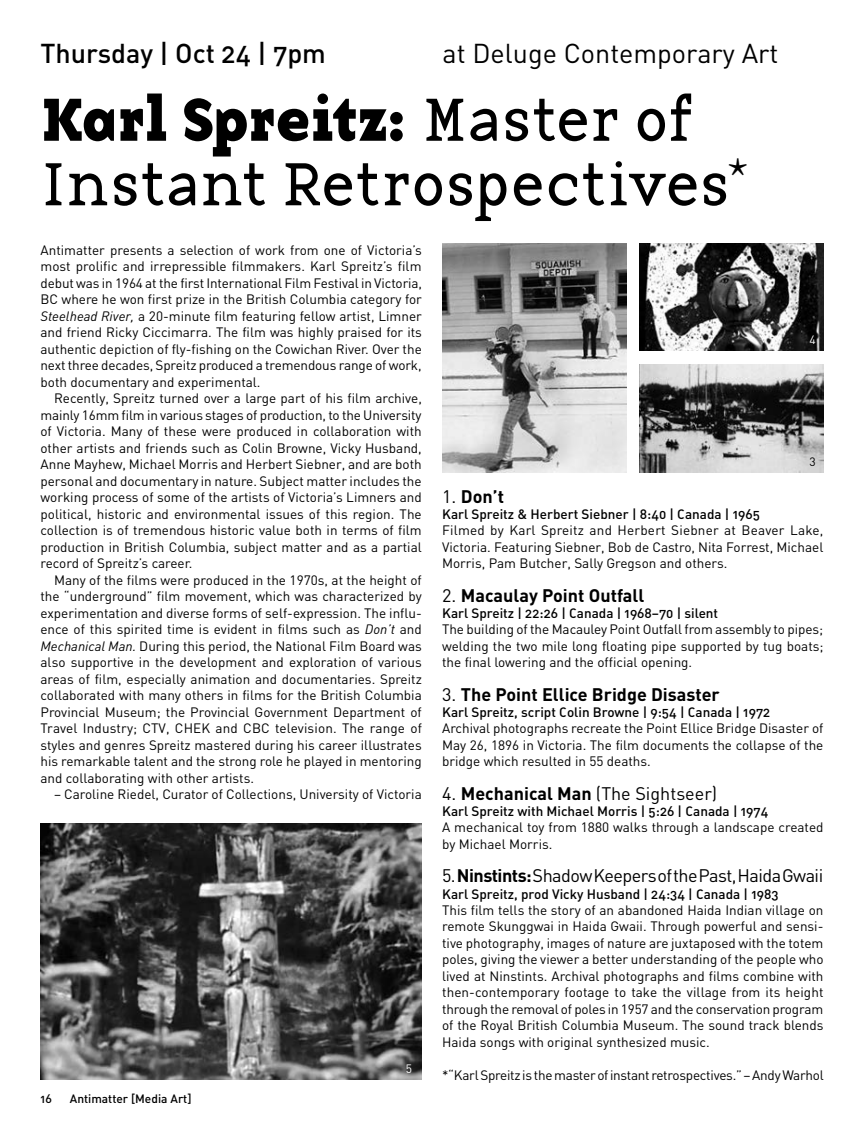
<style>
.page{position:relative;width:864px;height:1134px;background:#fff}
.page>*{position:absolute;margin:0;border:0;box-sizing:border-box;transform-origin:0 0}
.t1{font:63px "Base Twelve Serif";letter-spacing:-.03em;color:#000}
.t2{font:63px "Base Twelve Serif B";letter-spacing:-.045em;color:#000}
.t3{font:27px "DIN";color:#000}
.t4{font:27px "DIN Medium Alternate";color:#000}
.t5{font:700 18px "DIN";color:#000}
.t6{font:18px "DIN";letter-spacing:-.03em;color:#000}
.t7{font:18px "DIN";color:#000}
.t8{font:13.5px/16.5px "DIN";color:#000;text-align:justify}
.t9{font:13.5px "DIN Medium Alternate";color:#000}
.t10{font:13.5px "DIN";letter-spacing:-.02em;color:#000}
.t11{font:12px "DIN Medium Alternate";color:#000}
.t12{font:12px "DIN";color:#fff}
.t13{font:12px "DIN";color:#000}
.s1{font-family:"Base Twelve Serif"}
.s2{font-style:italic}
.s3{font-weight:400}
.s4{font-weight:700}
</style>
<div class="page">
<img style="left:442px;top:243px;width:184px;height:229px">
<img style="left:640px;top:243px;width:184px;height:108px">
<img style="left:640px;top:364px;width:184px;height:108px">
<img style="left:40px;top:824px;width:382px;height:256px">
<h2 class="t4" style="left:40px;top:36px;width:287px">Thursday | Oct 24 | 7pm</h2>
<h2 class="t3" style="left:443px;top:36px;width:338px">at Deluge Contemporary Art</h2>
<h1 class="t2" style="left:40px;top:75px;width:654px">Karl Spreitz: <span class="s1">Master of</span></h1>
<h1 class="t1" style="left:40px;top:145px;width:710px">Instant Retrospectives<sup>*</sup></h1>
<p class="t8" style="left:40px;top:242px;width:383px">Antimatter presents a selection of work from one of Victoria’s most prolific and irrepressible filmmakers. Karl Spreitz’s film debut was in 1964 at the first International Film Festival in Victoria, BC where he won first prize in the British Columbia category for <span class="s2">Steelhead River,</span> a 20-minute film featuring fellow artist, Limner and friend Ricky Ciccimarra. The film was highly praised for its authentic depiction of fly-fishing on the Cowichan River. Over the next three decades, Spreitz produced a tremendous range of work, both documentary and experimental.</p>
<p class="t8" style="left:40px;top:390px;width:383px;text-indent:14px">Recently, Spreitz turned over a large part of his film archive, mainly 16mm film in various stages of production, to the University of Victoria. Many of these were produced in collaboration with other artists and friends such as Colin Browne, Vicky Husband, Anne Mayhew, Michael Morris and Herbert Siebner, and are both personal and documentary in nature. Subject matter includes the working process of some of the artists of Victoria’s Limners and political, historic and environmental issues of this region. The collection is of tremendous historic value both in terms of film production in British Columbia, subject matter and as a partial record of Spreitz’s career.</p>
<p class="t8" style="left:40px;top:572px;width:383px;text-indent:14px">Many of the films were produced in the 1970s, at the height of the “underground” film movement, which was characterized by experimentation and diverse forms of self-expression. The influ&shy;ence of this spirited time is evident in films such as <span class="s2">Don’t</span> and <span class="s2">Mechanical Man.</span> During this period, the National Film Board was also supportive in the development and exploration of various areas of film, especially animation and documentaries. Spreitz collaborated with many others in films for the British Columbia Provincial Museum; the Provincial Government Department of Travel Industry; CTV, CHEK and CBC television. The range of styles and genres Spreitz mastered during his career illustrates his remarkable talent and the strong role he played in mentoring and collaborating with other artists.</p>
<p class="t8" style="left:54px;top:786px;width:369px">– Caroline Riedel, Curator of Collections, University of Victoria</p>
<p class="t11" style="left:40px;top:1091px;width:13px">16</p>
<p class="t11" style="left:70px;top:1091px;width:123px">Antimatter [Media Art]</p>
<p class="t12" style="left:406px;top:1061px;width:8px">5</p>
<p class="t12" style="left:810px;top:332px;width:8px">4</p>
<p class="t13" style="left:810px;top:454px;width:8px">3</p>
<h3 class="t5" style="left:442px;top:484px;width:63px"><span class="s3">1.</span> Don’t</h3>
<p class="t9" style="left:442px;top:506px;width:319px">Karl Spreitz &amp; Herbert Siebner | 8:40 | Canada | 1965</p>
<p class="t8" style="left:442px;top:522px;width:383px">Filmed by Karl Spreitz and Herbert Siebner at Beaver Lake, Victoria. Featuring Siebner, Bob de Castro, Nita Forrest, Michael Morris, Pam Butcher, Sally Gregson and others.</p>
<h3 class="t5" style="left:442px;top:583px;width:204px"><span class="s3">2.</span> Macaulay Point Outfall</h3>
<p class="t9" style="left:442px;top:604px;width:278px">Karl Spreitz | 22:26 | Canada | 1968–70 | silent</p>
<p class="t8" style="left:442px;top:621px;width:383px">The building of the Macauley Point Outfall from assembly to pipes; welding the two mile long floating pipe supported by tug boats; the final lowering and the official opening.</p>
<h3 class="t5" style="left:442px;top:682px;width:279px"><span class="s3">3.</span> The Point Ellice Bridge Disaster</h3>
<p class="t9" style="left:442px;top:704px;width:330px">Karl Spreitz, script Colin Browne | 9:54 | Canada | 1972</p>
<p class="t8" style="left:442px;top:720px;width:383px">Archival photographs recreate the Point Ellice Bridge Disaster of May 26, 1896 in Victoria. The film documents the collapse of the bridge which resulted in 55 deaths.</p>
<h3 class="t7" style="left:442px;top:782px;width:277px">4. <span class="s4">Mechanical Man</span> (The Sightseer)</h3>
<p class="t9" style="left:442px;top:802px;width:328px">Karl Spreitz with Michael Morris | 5:26 | Canada | 1974</p>
<p class="t8" style="left:442px;top:819px;width:383px">A mechanical toy from 1880 walks through a landscape created by Michael Morris.</p>
<h3 class="t6" style="left:442px;top:864px;width:383px">5. <span class="s4">Ninstints:</span> Shadow Keepers of the Past, Haida Gwaii</h3>
<p class="t9" style="left:442px;top:885px;width:338px">Karl Spreitz, prod Vicky Husband | 24:34 | Canada | 1983</p>
<p class="t8" style="left:442px;top:902px;width:383px">This film tells the story of an abandoned Haida Indian village on remote Skunggwai in Haida Gwaii. Through powerful and sensi&shy;tive photography, images of nature are juxtaposed with the totem poles, giving the viewer a better understanding of the people who lived at Ninstints. Archival photographs and films combine with then-contemporary footage to take the village from its height through the removal of poles in 1957 and the conservation program of the Royal British Columbia Museum. The sound track blends Haida songs with original synthesized music.</p>
<p class="t10" style="left:442px;top:1067px;width:383px">*“Karl Spreitz is the master of instant retrospectives.” – Andy Warhol</p>
</div>
